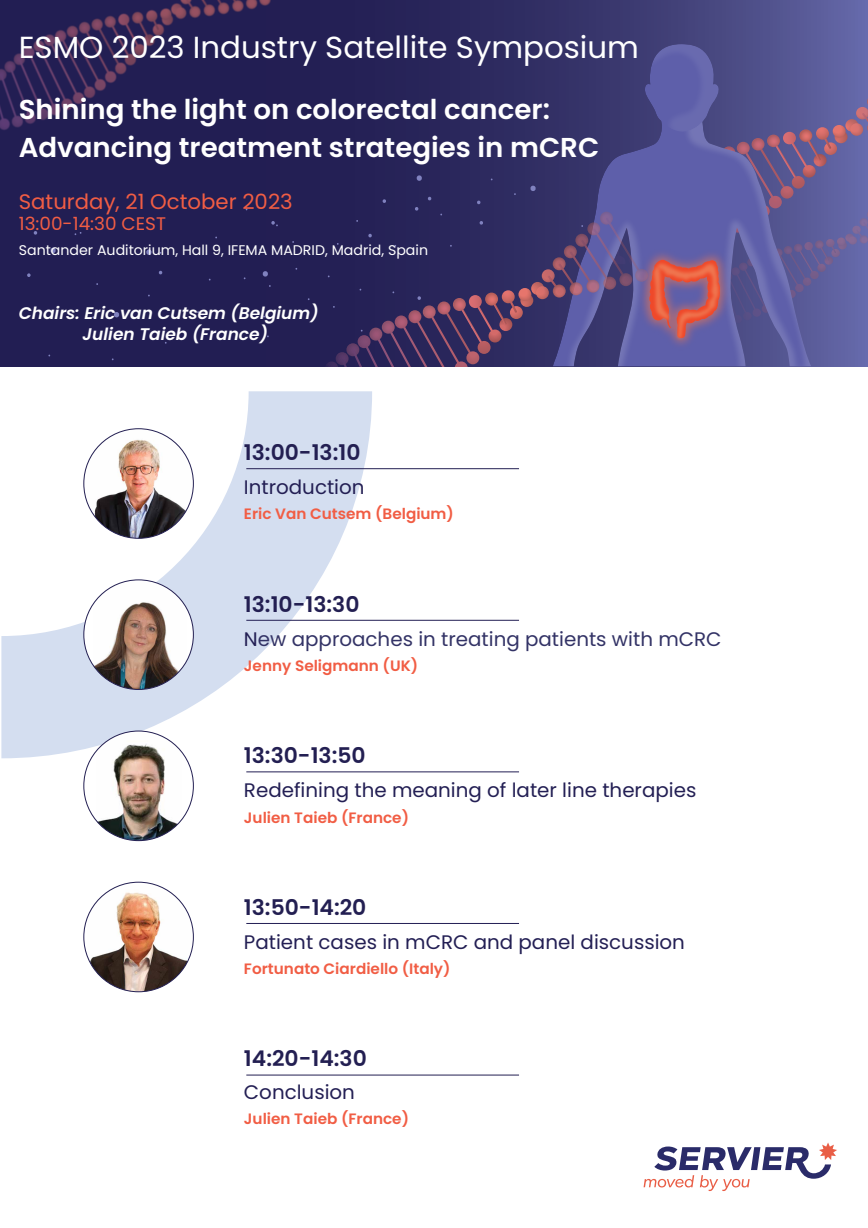
<style>
.page{position:relative;width:868px;height:1228px;background:#fff}
.page>*{position:absolute;margin:0;border:0;box-sizing:border-box;transform-origin:0 0}
.t1{font:30.45px "Poppins";color:#fff}
.t2{font:600 27.3px/37.1px "Poppins";color:#fff}
.t3{font:600 21.59px "Poppins";color:#231f52}
.t4{font:21px "Poppins";color:#f15d44}
.t5{font:19.6px "Poppins";color:#231f54}
.t6{font:19.6px "Poppins";color:#336}
.t7{font:18.2px "Poppins";color:#f15d44}
.t8{font:italic 600 16.8px/21px "Poppins";color:#fff}
.t9{font:600 15.05px "Poppins";color:#f15d44}
.t10{font:14px "Poppins";color:#fff}
.s1{color:#231f54}
</style>
<div class="page">
<svg style="left:0;top:0;width:868px;height:366px;background:#28245a"></svg>
<svg style="left:113px;top:312px;width:7px;height:5px"></svg>
<svg style="left:145px;top:249px;width:7px;height:6px"></svg>
<svg style="left:50px;top:248px;width:7px;height:5px"></svg>
<svg style="left:262px;top:271px;width:7px;height:6px"></svg>
<svg style="left:74px;top:232px;width:8px;height:3px"></svg>
<svg style="left:158px;top:271px;width:5px;height:3px"></svg>
<svg style="left:33px;top:231px;width:5px;height:4px"></svg>
<svg style="left:27px;top:273px;width:4px;height:4px"></svg>
<svg style="left:271px;top:221px;width:7px;height:5px"></svg>
<img style="left:0;top:0;width:283px;height:143px">
<svg style="left:1px;top:391px;width:371px;height:367px"></svg>
<hr style="left:246px;top:620px;width:273px;height:1px;background:#231f54">
<hr style="left:246px;top:772px;width:273px;height:1px;background:#231f54">
<hr style="left:246px;top:923px;width:273px;height:1px;background:#231f54">
<hr style="left:246px;top:1075px;width:273px;height:1px;background:#231f52">
<hr style="left:246px;top:468px;width:273px;height:1px;background:#231f52">
<svg style="left:644px;top:1142px;width:193px;height:49px"></svg>
<svg style="left:325px;top:44px;width:543px;height:322px;background:#46417a"></svg>
<img style="left:642px;top:255px;width:4px;height:76px">
<img style="left:646px;top:251px;width:85px;height:99px">
<img style="left:87px;top:885px;width:106px;height:107px">
<div style="left:84px;top:580px;width:109px;height:109px;background:#fff;border-radius:50%"></div>
<img style="left:94px;top:580px;width:93px;height:109px">
<div style="left:84px;top:731px;width:109px;height:109px;background:#fff;border-radius:50%"></div>
<img style="left:96px;top:734px;width:85px;height:106px">
<img style="left:84px;top:429px;width:107px;height:109px">
<h1 class="t1" style="left:19px;top:30px;width:622px">ESMO 2023 Industry Satellite Symposium</h1>
<h2 class="t2" style="left:19px;top:91px;width:582px">Shining the light on colorectal cancer:<br>Advancing treatment strategies in mCRC</h2>
<h3 class="t4" style="left:19px;top:190px;width:276px">Saturday, 21 October 2023</h3>
<p class="t7" style="left:19px;top:213px;width:149px">13:00-14:30 CEST</p>
<p class="t10" style="left:19px;top:242px;width:411px">Santander Auditorium, Hall 9, IFEMA MADRID, Madrid, Spain</p>
<p class="t8" style="left:83px;top:303px;width:238px;text-indent:-64px">Chairs: Eric van Cutsem (Belgium)<br>Julien Taieb (France)</p>
<h3 class="t3" style="left:244px;top:440px;width:118px">13:00-13:10</h3>
<h3 class="t5" style="left:244px;top:476px;width:122px">Introduction</h3>
<p class="t9" style="left:244px;top:505px;width:212px">Eric Van Cutsem (Belgium)</p>
<h3 class="t3" style="left:244px;top:591px;width:117px">13:10-13:30</h3>
<h3 class="t6" style="left:244px;top:628px;width:479px"><span class="s1">N</span>ew approaches in treating patients with mCRC</h3>
<p class="t9" style="left:244px;top:657px;width:176px">Jenny Seligmann (UK)</p>
<h3 class="t3" style="left:244px;top:743px;width:123px">13:30-13:50</h3>
<h3 class="t5" style="left:244px;top:779px;width:454px">Redefining the meaning of later line therapies</h3>
<p class="t9" style="left:244px;top:809px;width:167px">Julien Taieb (France)</p>
<h3 class="t3" style="left:244px;top:894px;width:124px">13:50-14:20</h3>
<h3 class="t5" style="left:244px;top:931px;width:443px">Patient cases in mCRC and panel discussion</h3>
<p class="t9" style="left:244px;top:960px;width:208px">Fortunato Ciardiello (Italy)</p>
<h3 class="t3" style="left:244px;top:1046px;width:124px">14:20-14:30</h3>
<h3 class="t5" style="left:244px;top:1080px;width:113px">Conclusion</h3>
<p class="t9" style="left:244px;top:1110px;width:167px">Julien Taieb (France)</p>
</div>
